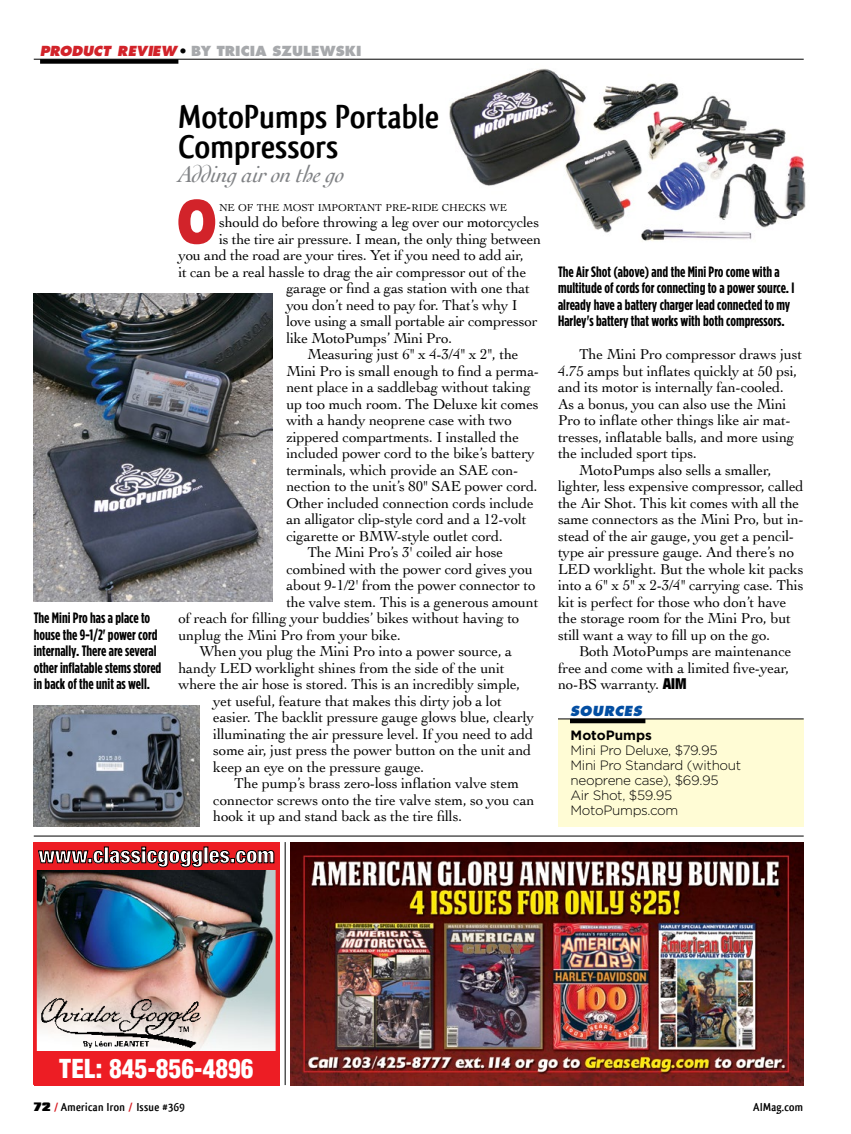
<style>
.page{position:relative;width:851px;height:1134px;background:#fff}
.page>*{position:absolute;margin:0;border:0;box-sizing:border-box;transform-origin:0 0}
.t1{font:900 condensed 61.35px "Flyer";color:#d2232a}
.t2{font:700 34.5px/30px "Qlassik";color:#000}
.t3{font:900 condensed 25.5px "Helvetica";color:#fff}
.Columns-Deck{font:italic 24px "Cochin";letter-spacing:-.02em;color:#808285}
.t4{font:900 condensed 22.2px "Helvetica Neue";color:#fff}
.t5{font:15px/16.5px "Cochin";letter-spacing:-.01em;color:#000}
.Captions{font:700 15px/16.5px "Gotham Condensed";color:#000}
.Sources{font:300 13.5px/15px "Gotham";letter-spacing:-.025em;color:#000}
.Kicker{font:800 13.5px "Futura";letter-spacing:.01em;color:#a7a9ac}
.Sources-Company_Name{font:700 13.5px "Gotham";color:#000}
.Kicker-2{font:italic 800 13.5px "Futura";letter-spacing:.04em;color:#034ea2}
.t6{font:700 12px "Qlassik";letter-spacing:.02em;color:#000}
.t7{font:10.5px "Cochin";letter-spacing:-.015em;color:#000}
.s1{font-style:italic;color:#d2232a}
.s2{color:#000}
.s3{font-size:15px}
.s4{font-family:"Flyer";font-weight:900;font-stretch:condensed}
.s5{font-family:"Republica Minor";font-weight:400;font-size:10.5px}
.s6{color:#d71920}
</style>
<div class="page">
<hr style="left:34px;top:59px;width:769px;height:1px;background:#000">
<div style="left:40px;top:59px;width:138px;height:5px;background:#000"></div>
<img style="left:449px;top:68px;width:357px;height:173px">
<div style="left:558px;top:719px;width:245px;height:108px;background:#fffcd5"></div>
<hr style="left:558px;top:719px;width:245px;height:1px;background:#000">
<hr style="left:570px;top:719px;width:75px;height:4px;background:#000">
<img style="left:34px;top:293px;width:239px;height:308px">
<img style="left:34px;top:706px;width:166px;height:121px">
<img style="left:290px;top:842px;width:513px;height:243px">
<img style="left:34px;top:876px;width:245px;height:176px">
<div style="left:34px;top:1052px;width:245px;height:33px;background:#ed1d24"></div>
<img style="left:39px;top:997px;width:164px;height:53px">
<svg style="left:34px;top:842px;width:246px;height:34px;background:#a4191e"></svg>
<hr style="left:34px;top:836px;width:769px;height:1px;background:#000">
<hr style="left:285px;top:842px;width:1px;height:243px;background:#000">
<p class="Kicker" style="left:40px;top:42px;width:323px"><span class="s1">PRODUCT REVIEW</span><span class="s2">•</span> BY TRICIA SZULEWSKI</p>
<p class="Captions" style="left:34px;top:609px;width:129px">The Mini Pro has a place to house the 9-1/2' power cord internally. There are several other inflatable stems stored in back of the unit as well.</p>
<p class="t2" style="left:178px;top:101px;width:262px">MotoPumps Portable<br>Compressors</p>
<p class="Columns-Deck" style="left:178px;top:158px;width:168px">Adding air on the go</p>
<p class="t1" style="left:177px;top:186px;width:41px">O</p>
<p class="t7" style="left:219px;top:200px;width:289px">NE OF THE MOST IMPORTANT PRE<span class="s3">-</span>RIDE CHECKS WE</p>
<p class="t5" style="left:219px;top:213px;width:321px">should do before throwing a leg over our motorcycles</p>
<p class="t5" style="left:219px;top:230px;width:324px">is the tire air pressure. I mean, the only thing between</p>
<p class="t5" style="left:178px;top:246px;width:347px">you and the road are your tires. Yet if you need to add air,</p>
<p class="t5" style="left:178px;top:263px;width:349px">it can be a real hassle to drag the air compressor out of the</p>
<p class="t5" style="left:286px;top:279px;width:245px">garage or find a gas station with one that</p>
<p class="t5" style="left:286px;top:296px;width:233px">you don’t need to pay for. That’s why I</p>
<p class="t5" style="left:286px;top:312px;width:253px">love using a small portable air compressor</p>
<p class="t5" style="left:286px;top:329px;width:167px">like MotoPumps’ Mini Pro.</p>
<p class="t5" style="left:286px;top:345px;width:254px;text-indent:21px">Measuring just 6" x 4-3/4" x 2", the Mini Pro is small enough to find a perma&shy;nent place in a saddlebag without taking up too much room. The Deluxe kit comes with a handy neoprene case with two zippered compartments. I installed the included power cord to the bike’s battery terminals, which provide an SAE con&shy;nection to the unit’s 80" SAE power cord.<br>Other included connection cords include an alligator clip-style cord and a 12-volt cigarette or BMW-style outlet cord.</p>
<p class="t5" style="left:307px;top:543px;width:197px">The Mini Pro’s 3' coiled air hose</p>
<p class="t5" style="left:286px;top:560px;width:248px">combined with the power cord gives you</p>
<p class="t5" style="left:286px;top:576px;width:251px">about 9-1/2' from the power connector to</p>
<p class="t5" style="left:286px;top:593px;width:254px">the valve stem. This is a generous amount</p>
<p class="t5" style="left:178px;top:609px;width:342px">of reach for filling your buddies’ bikes without having to</p>
<p class="t5" style="left:178px;top:626px;width:224px">unplug the Mini Pro from your bike.</p>
<p class="t5" style="left:199px;top:642px;width:314px">When you plug the Mini Pro into a power source, a</p>
<p class="t5" style="left:178px;top:659px;width:328px">handy LED worklight shines from the side of the unit</p>
<p class="t5" style="left:178px;top:675px;width:343px">where the air hose is stored. This is an incredibly simple,</p>
<p class="t5" style="left:213px;top:692px;width:290px">yet useful, feature that makes this dirty job a lot</p>
<p class="t5" style="left:213px;top:708px;width:322px">easier. The backlit pressure gauge glows blue, clearly</p>
<p class="t5" style="left:213px;top:725px;width:321px">illuminating the air pressure level. If you need to add</p>
<p class="t5" style="left:213px;top:741px;width:319px">some air, just press the power button on the unit and</p>
<p class="t5" style="left:213px;top:758px;width:212px">keep an eye on the pressure gauge.</p>
<p class="t5" style="left:213px;top:774px;width:323px;text-indent:21px">The pump’s brass zero-loss inflation valve stem connector screws onto the tire valve stem, so you can hook it up and stand back as the tire fills.</p>
<p class="t4" style="left:39px;top:841px;width:237px">www.classicgoggles.com</p>
<p class="Captions" style="left:558px;top:263px;width:238px">The Air Shot (above) and the Mini Pro come with a multitude of cords for connecting to a power source. I already have a battery charger lead connected to my Harley's battery that works with both compressors.</p>
<p class="t5" style="left:558px;top:345px;width:245px;text-indent:21px">The Mini Pro compressor draws just 4.75 amps but inflates quickly at 50 psi, and its motor is internally fan-cooled.<br>As a bonus, you can also use the Mini Pro to inflate other things like air mat&shy;tresses, inflatable balls, and more using the included sport tips.</p>
<p class="t5" style="left:558px;top:461px;width:247px;text-indent:21px">MotoPumps also sells a smaller, lighter, less expensive compressor, called the Air Shot. This kit comes with all the same connectors as the Mini Pro, but in&shy;stead of the air gauge, you get a pencil&shy;type air pressure gauge. And there’s no LED worklight. But the whole kit packs into a 6" x 5" x 2-3/4" carrying case. This kit is perfect for those who don’t have the storage room for the Mini Pro, but still want a way to fill up on the go.</p>
<p class="t5" style="left:558px;top:642px;width:235px;text-indent:21px">Both MotoPumps are maintenance free and come with a limited five-year, no-BS warranty. <span class="s4">AIM</span></p>
<p class="Kicker-2" style="left:570px;top:703px;width:73px">SOURCES</p>
<p class="Sources-Company_Name" style="left:570px;top:728px;width:83px">MotoPumps</p>
<p class="Sources" style="left:570px;top:743px;width:148px">Mini Pro Deluxe, $79.95</p>
<p class="Sources" style="left:570px;top:758px;width:172px">Mini Pro Standard (without neoprene case), $69.95</p>
<p class="Sources" style="left:570px;top:788px;width:103px">Air Shot, $59.95</p>
<p class="Sources" style="left:570px;top:803px;width:109px">MotoPumps.com</p>
<p class="t3" style="left:59px;top:1052px;width:196px">TEL: 845-856-4896</p>
<p class="t6" style="left:34px;top:1100px;width:153px"><span class="s5">72</span> <span class="s6">/</span> American Iron <span class="s6">/</span> Issue #369</p>
<p class="t6" style="left:753px;top:1100px;width:51px">AIMag.com</p>
</div>
